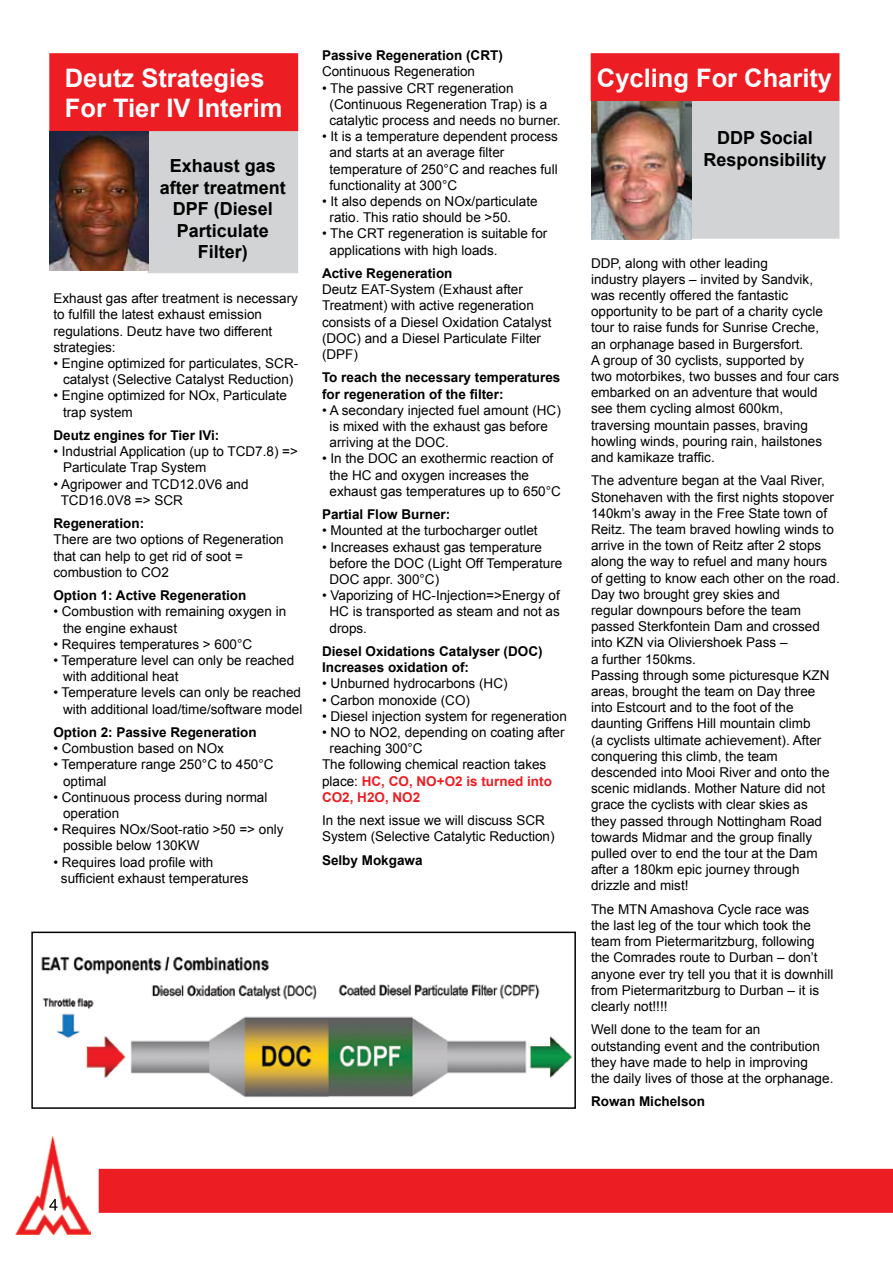
<style>
.page{position:relative;width:893px;height:1263px;background:#fff}
.page>*{position:absolute;margin:0;border:0;box-sizing:border-box;transform-origin:0 0}
.t1{font:700 25.5px "Arial";color:#fff}
.t2{font:700 18px/21.6px "Arial";color:#000;text-align:center}
.t3{font:13.5px/16.2px "Arial";color:#000}
.t4{font:700 13.5px/16.2px "Arial";color:#000}
.t5{font:700 13.5px "Arial";color:#ed1d24}
.s1{font-weight:400;color:#000}
</style>
<div class="page">
<div style="left:148px;top:115px;width:150px;height:158px;background:#d1d3d4;border:2px solid #d1d3d4"></div>
<img style="left:16px;top:1136px;width:74px;height:98px">
<svg style="left:49px;top:1199px;width:9px;height:11px"></svg>
<div style="left:591px;top:53px;width:248px;height:48px;background:#ed1d24;border:2px solid #ed1d24"></div>
<div style="left:690px;top:101px;width:149px;height:138px;background:#d1d3d4;border:2px solid #d1d3d4"></div>
<div style="left:49px;top:53px;width:249px;height:78px;background:#ed1d24;border:2px solid #ed1d24"></div>
<img style="left:49px;top:131px;width:99px;height:140px">
<img style="left:591px;top:101px;width:101px;height:138px">
<img style="left:41px;top:956px;width:532px;height:141px">
<div style="left:31px;top:931px;width:545px;height:178px;border:2px solid #000"></div>
<div style="left:99px;top:1169px;width:793px;height:43px;background:#ed1d24"></div>
<div style="left:99px;top:1169px;width:794px;height:44px;border:2px solid #ed1d24"></div>
<p class="t4" style="left:322px;top:48px;width:182px">Passive Regeneration (CRT)</p>
<p class="t3" style="left:322px;top:64px;width:155px">Continuous Regeneration</p>
<p class="t3" style="left:330px;top:80px;width:233px;text-indent:-8px">• The passive CRT regeneration (Continuous Regeneration Trap) is a catalytic process and needs no burner.</p>
<p class="t3" style="left:330px;top:128px;width:230px;text-indent:-8px">• It is a temperature dependent process and starts at an average filter temperature of 250°C and reaches full functionality at 300°C</p>
<p class="t3" style="left:330px;top:193px;width:210px;text-indent:-8px">• It also depends on NOx/particulate ratio. This ratio should be &gt;50.</p>
<p class="t3" style="left:330px;top:226px;width:219px;text-indent:-8px">• The CRT regeneration is suitable for applications with high loads.</p>
<p class="t4" style="left:322px;top:266px;width:132px">Active Regeneration</p>
<p class="t3" style="left:322px;top:281px;width:231px">Deutz EAT-System (Exhaust after<br>Treatment) with active regeneration consists of a Diesel Oxidation Catalyst (DOC) and a Diesel Particulate Filter (DPF)</p>
<p class="t4" style="left:322px;top:370px;width:240px">To reach the necessary temperatures for regeneration of the filter:</p>
<p class="t3" style="left:330px;top:402px;width:233px;text-indent:-8px">• A secondary injected fuel amount (HC) is mixed with the exhaust gas before arriving at the DOC.</p>
<p class="t3" style="left:330px;top:451px;width:233px;text-indent:-8px">• In the DOC an exothermic reaction of the HC and oxygen increases the exhaust gas temperatures up to 650°C</p>
<p class="t4" style="left:322px;top:507px;width:130px">Partial Flow Burner:</p>
<p class="t3" style="left:322px;top:523px;width:217px">• Mounted at the turbocharger outlet</p>
<p class="t3" style="left:330px;top:539px;width:234px;text-indent:-8px">• Increases exhaust gas temperature before the DOC (Light Off Temperature<br>DOC appr. 300°C)</p>
<p class="t3" style="left:330px;top:587px;width:232px;text-align:justify;text-indent:-8px">• Vaporizing of HC-Injection=&gt;Energy of HC is transported as steam and not as drops.</p>
<p class="t4" style="left:322px;top:644px;width:222px">Diesel Oxidations Catalyser (DOC)<br>Increases oxidation of:</p>
<p class="t3" style="left:322px;top:676px;width:187px">• Unburned hydrocarbons (HC)</p>
<p class="t3" style="left:322px;top:692px;width:150px">• Carbon monoxide (CO)</p>
<p class="t3" style="left:322px;top:708px;width:246px">• Diesel injection system for regeneration</p>
<p class="t3" style="left:322px;top:724px;width:244px">• NO to NO2, depending on coating after</p>
<p class="t3" style="left:330px;top:740px;width:95px">reaching 300°C</p>
<p class="t3" style="left:322px;top:757px;width:226px">The following chemical reaction takes</p>
<p class="t5" style="left:322px;top:772px;width:231px"><span class="s1">place:</span> HC, CO, NO+O2 is turned into</p>
<p class="t5" style="left:322px;top:788px;width:100px">CO2, H2O, NO2</p>
<p class="t3" style="left:322px;top:812px;width:234px">In the next issue we will discuss SCR<br>System (Selective Catalytic Reduction)</p>
<p class="t4" style="left:322px;top:852px;width:102px">Selby Mokgawa</p>
<h1 class="t1" style="left:65px;top:61px;width:201px">Deutz Strategies</h1>
<h1 class="t1" style="left:597px;top:61px;width:237px">Cycling For Charity</h1>
<h1 class="t1" style="left:65px;top:91px;width:219px">For Tier IV Interim</h1>
<h2 class="t2" style="left:703px;top:128px;width:125px">DDP Social<br>Responsibility</h2>
<h2 class="t2" style="left:160px;top:156px;width:128px">Exhaust gas after treatment<br>DPF (Diesel<br>Particulate<br>Filter)</h2>
<p class="t3" style="left:591px;top:255px;width:250px">DDP, along with other leading<br>industry players – invited by Sandvik, was recently offered the fantastic opportunity to be part of a charity cycle tour to raise funds for Sunrise Creche,<br>an orphanage based in Burgersfort.<br>A group of 30 cyclists, supported by<br>two motorbikes, two busses and four cars embarked on an adventure that would see them cycling almost 600km, traversing mountain passes, braving howling winds, pouring rain, hailstones and kamikaze traffic.</p>
<p class="t3" style="left:591px;top:473px;width:250px">The adventure began at the Vaal River, Stonehaven with the first nights stopover 140km’s away in the Free State town of Reitz. The team braved howling winds to arrive in the town of Reitz after 2 stops along the way to refuel and many hours of getting to know each other on the road.<br>Day two brought grey skies and<br>regular downpours before the team passed Sterkfontein Dam and crossed into KZN via Oliviershoek Pass –<br>a further 150kms.<br>Passing through some picturesque KZN areas, brought the team on Day three into Estcourt and to the foot of the daunting Griffens Hill mountain climb<br>(a cyclists ultimate achievement). After conquering this climb, the team descended into Mooi River and onto the scenic midlands. Mother Nature did not grace the cyclists with clear skies as<br>they passed through Nottingham Road towards Midmar and the group finally pulled over to end the tour at the Dam after a 180km epic journey through drizzle and mist!</p>
<p class="t3" style="left:591px;top:901px;width:244px">The MTN Amashova Cycle race was<br>the last leg of the tour which took the team from Pietermaritzburg, following the Comrades route to Durban – don’t anyone ever try tell you that it is downhill from Pietermaritzburg to Durban – it is clearly not!!!!</p>
<p class="t3" style="left:591px;top:1022px;width:244px">Well done to the team for an outstanding event and the contribution they have made to help in improving<br>the daily lives of those at the orphanage.</p>
<p class="t4" style="left:591px;top:1094px;width:116px">Rowan Michelson</p>
<p class="t3" style="left:53px;top:290px;width:246px">Exhaust gas after treatment is necessary to fulfill the latest exhaust emission regulations. Deutz have two different strategies:</p>
<p class="t3" style="left:53px;top:355px;width:246px;text-align:center">• Engine optimized for particulates, SCR&shy;catalyst (Selective Catalyst Reduction)</p>
<p class="t3" style="left:63px;top:388px;width:225px;text-indent:-10px">• Engine optimized for NOx, Particulate trap system</p>
<p class="t4" style="left:53px;top:428px;width:168px">Deutz engines for Tier IVi:</p>
<p class="t3" style="left:63px;top:443px;width:237px;text-indent:-10px">• Industrial Application (up to TCD7.8) =&gt;<br>Particulate Trap System</p>
<p class="t3" style="left:61px;top:476px;width:189px;text-indent:-7px">• Agripower and TCD12.0V6 and<br>TCD16.0V8 =&gt; SCR</p>
<p class="t4" style="left:53px;top:516px;width:92px">Regeneration:</p>
<p class="t3" style="left:53px;top:532px;width:232px">There are two options of Regeneration that can help to get rid of soot = combustion to CO2</p>
<p class="t4" style="left:53px;top:588px;width:195px">Option 1: Active Regeneration</p>
<p class="t3" style="left:63px;top:604px;width:225px;text-indent:-10px">• Combustion with remaining oxygen in the engine exhaust</p>
<p class="t3" style="left:53px;top:636px;width:200px">• Requires temperatures &gt; 600°C</p>
<p class="t3" style="left:63px;top:652px;width:233px;text-indent:-10px">• Temperature level can only be reached with additional heat</p>
<p class="t3" style="left:53px;top:685px;width:250px;text-align:right">• Temperature levels can only be reached with additional load/time/software model</p>
<p class="t4" style="left:53px;top:725px;width:205px">Option 2: Passive Regeneration</p>
<p class="t3" style="left:53px;top:740px;width:172px">• Combustion based on NOx</p>
<p class="t3" style="left:63px;top:757px;width:212px;text-indent:-10px">• Temperature range 250°C to 450°C optimal</p>
<p class="t3" style="left:63px;top:789px;width:206px;text-indent:-10px">• Continuous process during normal operation</p>
<p class="t3" style="left:63px;top:821px;width:222px;text-indent:-10px">• Requires NOx/Soot-ratio &gt;50 =&gt; only possible below 130KW</p>
<p class="t3" style="left:61px;top:854px;width:189px;text-indent:-8px">• Requires load profile with sufficient exhaust temperatures</p>
</div>
